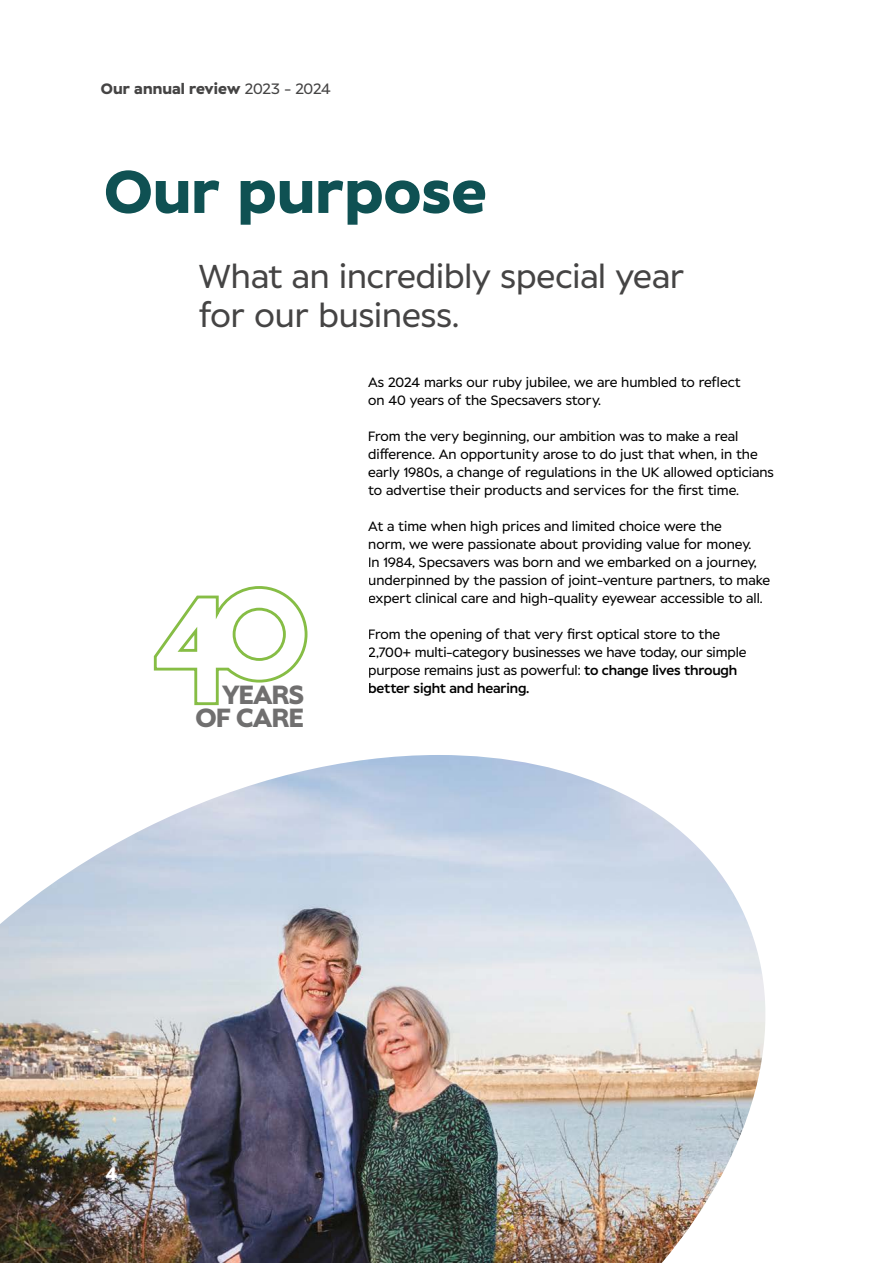
<style>
.page{position:relative;width:893px;height:1263px;background:#fff}
.page>*{position:absolute;margin:0;border:0;box-sizing:border-box;transform-origin:0 0}
.t1{font:700 60px "Specsavers";color:#0f5153}
.t2{font:33px/39px "Specsavers";color:#454444}
.t3{font:700 26.25px/23.5px "Specsavers";letter-spacing:-.03em;color:#706f6f;text-align:right}
.t4{font:700 18px "Specsavers";color:#fff}
.t5{font:700 15px "Specsavers";color:#454444}
.t6{font:13.5px/18px "Specsavers";color:#000}
.s1{font-weight:400}
.s2{font-weight:500}
</style>
<div class="page">
<img style="left:0;top:755px;width:765px;height:508px">
<svg style="left:153px;top:586px;width:155px;height:120px"></svg>
<div style="left:234px;top:609px;width:50px;height:50px;background:#fff;border-radius:50%"></div>
<div style="left:233px;top:608px;width:53px;height:53px;border:3px solid #86bd45;border-radius:50%"></div>
<p class="t5" style="left:101px;top:80px;width:231px">Our annual review <span class="s1">2023 - 2024</span></p>
<p class="t1" style="left:104px;top:154px;width:384px">Our purpose</p>
<p class="t2" style="left:199px;top:257px;width:487px">What an incredibly special year for our business.</p>
<p class="t3" style="left:195px;top:684px;width:110px">YEARS<br>OF CARE</p>
<p class="t6" style="left:368px;top:373px;width:374px">As 2024 marks our ruby jubilee, we are humbled to reflect on 40 years of the Specsavers story.</p>
<p class="t6" style="left:368px;top:427px;width:407px">From the very beginning, our ambition was to make a real difference. An opportunity arose to do just that when, in the early 1980s, a change of regulations in the UK allowed opticians to advertise their products and services for the first time.</p>
<p class="t6" style="left:368px;top:517px;width:403px">At a time when high prices and limited choice were the<br>norm, we were passionate about providing value for money.<br>In 1984, Specsavers was born and we embarked on a journey, underpinned by the passion of joint-venture partners, to make expert clinical care and high-quality eyewear accessible to all.</p>
<p class="t6" style="left:368px;top:625px;width:380px">From the opening of that very first optical store to the 2,700+ multi-category businesses we have today, our simple purpose remains just as powerful: <span class="s2">to change lives through better sight and hearing.</span></p>
<p class="t4" style="left:106px;top:1163px;width:13px">4</p>
</div>
